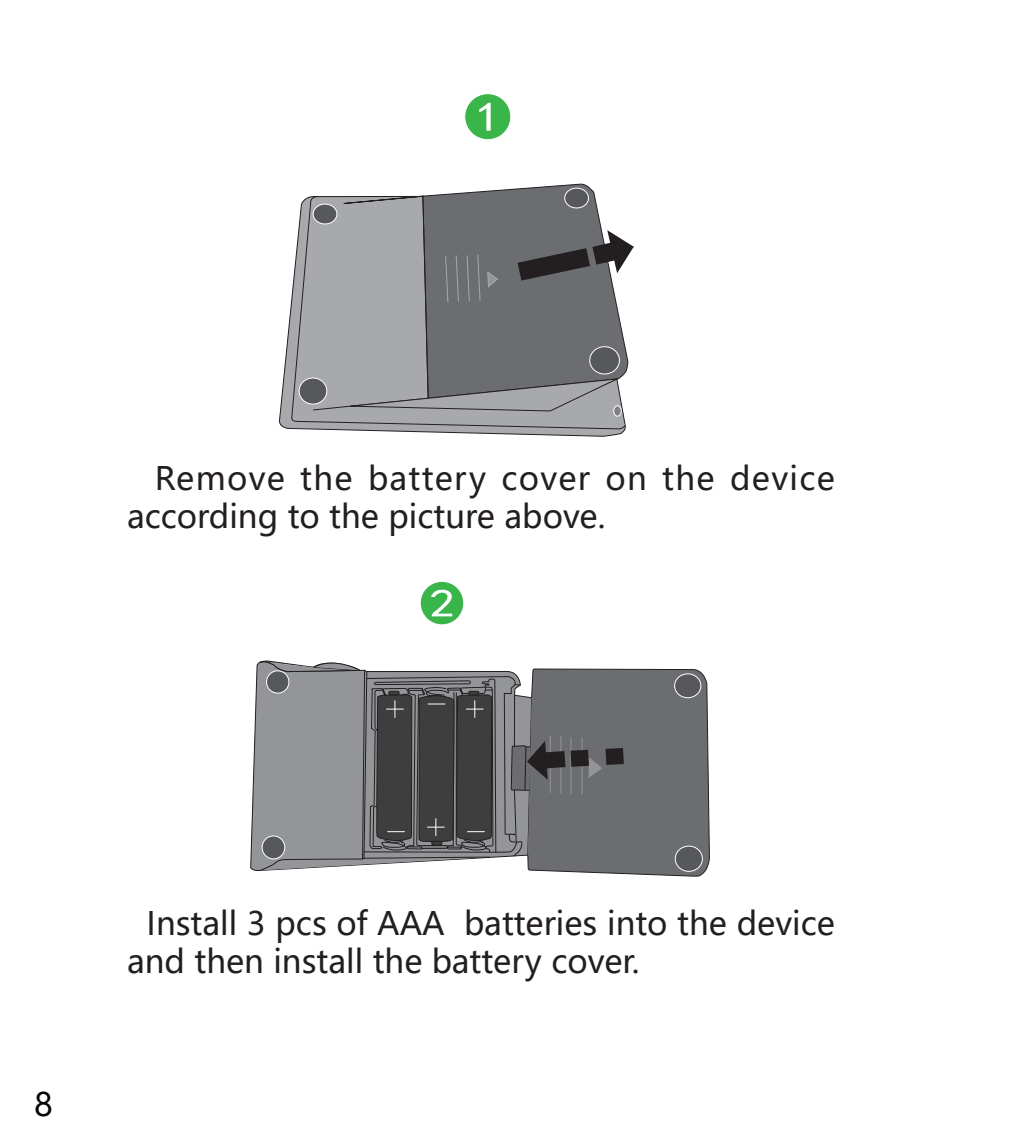
<style>
.page{position:relative;width:1021px;height:1134px;background:#fff}
.page>*{position:absolute;margin:0;border:0;box-sizing:border-box;transform-origin:0 0}
.t1{font:41.6px "Sim Hei";color:#fff;scale:1.32 1}
.t2{font:39.2px "Sim Hei";color:#fff;scale:1.32 1}
.t3{font:32px/38.4px "Microsoft Ya Hei";color:#231f20}
.t4{font:32px/38.4px "Microsoft Ya Hei";letter-spacing:.03em;color:#231f20}
.t5{font:32px "Microsoft Ya Hei";color:#080304}
</style>
<div class="page">
<svg style="left:278px;top:313px;width:347px;height:124px"></svg>
<svg style="left:290px;top:196px;width:336px;height:234px;background:#a4a5a8"></svg>
<svg style="left:312px;top:183px;width:283px;height:228px;fill:#a8a9ad"></svg>
<div style="left:613px;top:406px;width:8px;height:10px;background:#808285;border-radius:50%"></div>
<div style="left:613px;top:405px;width:8px;height:12px;border:1px solid #fff;border-radius:50%"></div>
<div style="left:313px;top:204px;width:24px;height:20px;background:#57585a;border-radius:50%"></div>
<div style="left:313px;top:204px;width:24px;height:20px;border:1px solid #fff;border-radius:50%"></div>
<div style="left:564px;top:188px;width:24px;height:20px;background:#57585a;border-radius:50%"></div>
<div style="left:564px;top:188px;width:25px;height:20px;border:1px solid #fff;border-radius:50%"></div>
<div style="left:299px;top:378px;width:28px;height:26px;background:#57585a;border-radius:50%"></div>
<div style="left:299px;top:378px;width:28px;height:26px;border:1px solid #fff;border-radius:50%"></div>
<svg style="left:336px;top:195px;width:298px;height:217px;background:#86878a"></svg>
<div style="left:465px;top:94px;width:46px;height:46px;background:#3ab54a;border-radius:50%"></div>
<div style="left:464px;top:93px;width:47px;height:47px;border:1px solid #fff;border-radius:50%"></div>
<svg style="left:250px;top:662px;width:9px;height:210px;fill:#939598"></svg>
<svg style="left:259px;top:660px;width:451px;height:217px;background:#7a7b7d"></svg>
<div style="left:420px;top:581px;width:44px;height:44px;background:#3ab54a;border-radius:50%"></div>
<div style="left:420px;top:581px;width:44px;height:44px;border:1px solid #fff;border-radius:50%"></div>
<p class="t1" style="left:474px;top:96px;width:22px">1</p>
<p class="t4" style="left:127px;top:458px;width:709px;text-indent:28px">Remove the battery cover on the device according to the picture above.</p>
<p class="t2" style="left:429px;top:584px;width:21px">2</p>
<p class="t5" style="left:34px;top:1083px;width:20px">8</p>
<p class="t3" style="left:127px;top:903px;width:709px;text-indent:20px">Install 3 pcs of AAA batteries into the device and then install the battery cover.</p>
</div>
